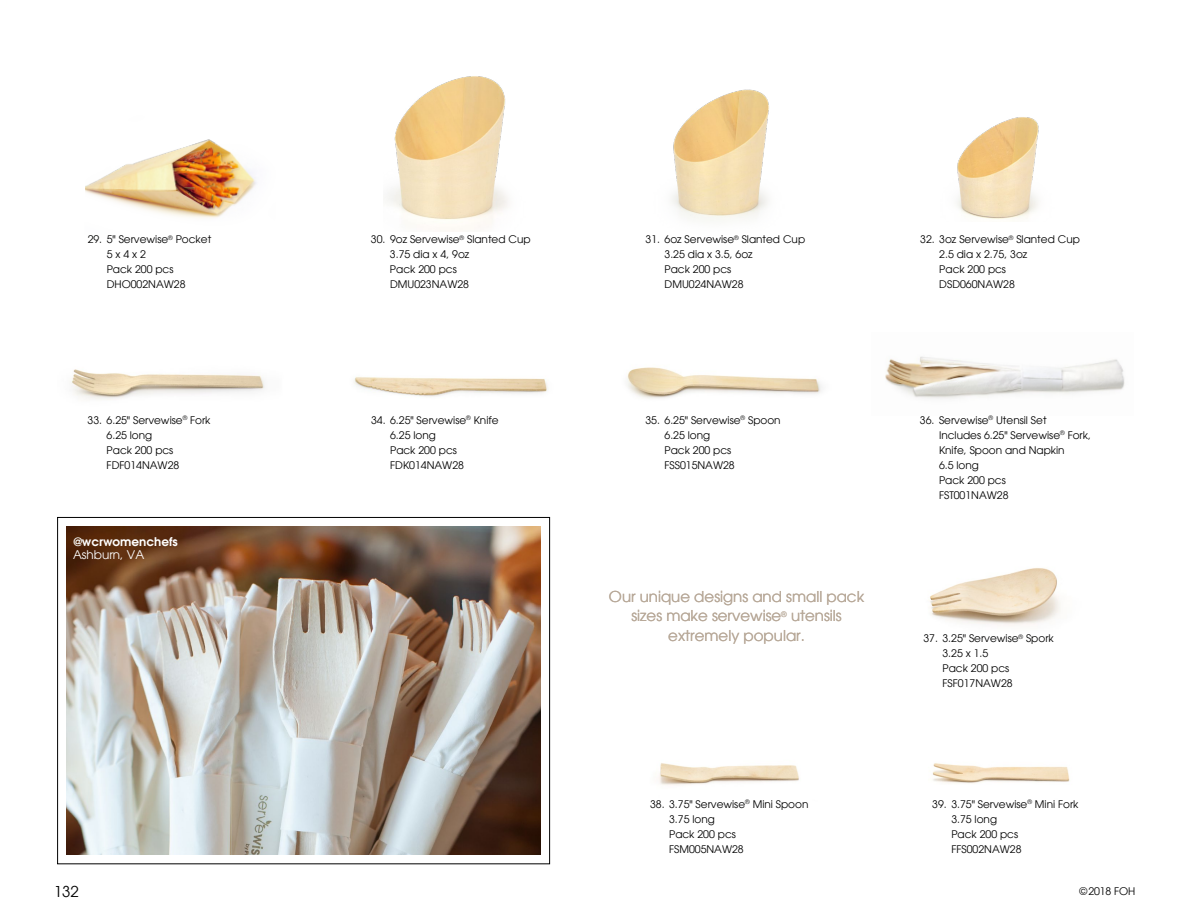
<style>
.page{position:relative;width:1188px;height:918px;background:#fff}
.page>*{position:absolute;margin:0;border:0;box-sizing:border-box;transform-origin:0 0}
.t1{font:15px/19.5px "Avant Garde";color:#b8a999;text-align:center}
.t2{font:15px "Avant Garde";color:#000}
.t3{font:600 12px "Avant Garde";color:#fff}
.t4{font:12px "Avant Garde";color:#fff}
.t5{font:10.5px/15px "Avant Garde";color:#000}
</style>
<div class="page">
<img style="left:932px;top:763px;width:138px;height:20px">
<img style="left:658px;top:763px;width:141px;height:22px">
<img style="left:930px;top:568px;width:131px;height:58px">
<img style="left:353px;top:376px;width:195px;height:21px">
<img style="left:71px;top:369px;width:194px;height:31px">
<img style="left:627px;top:367px;width:195px;height:32px">
<img style="left:885px;top:356px;width:240px;height:43px">
<img style="left:387px;top:76px;width:121px;height:155px">
<img style="left:671px;top:89px;width:98px;height:132px">
<img style="left:957px;top:117px;width:82px;height:102px">
<img style="left:85px;top:139px;width:172px;height:79px">
<img style="left:67px;top:526px;width:474px;height:329px">
<p class="t5" style="left:107px;top:232px;width:106px;text-indent:-19px">29. 5" Servewise<sup>®</sup> Pocket<br>5 x 4 x 2<br>Pack 200 pcs<br>DHO002NAW28</p>
<p class="t5" style="left:390px;top:232px;width:142px;text-indent:-19px">30. 9oz Servewise<sup>®</sup> Slanted Cup<br>3.75 dia x 4, 9oz<br>Pack 200 pcs<br>DMU023NAW28</p>
<p class="t5" style="left:665px;top:232px;width:142px;text-indent:-19px">31. 6oz Servewise<sup>®</sup> Slanted Cup<br>3.25 dia x 3.5, 6oz<br>Pack 200 pcs<br>DMU024NAW28</p>
<p class="t5" style="left:939px;top:232px;width:142px;text-indent:-19px">32. 3oz Servewise<sup>®</sup> Slanted Cup<br>2.5 dia x 2.75, 3oz<br>Pack 200 pcs<br>DSD060NAW28</p>
<p class="t5" style="left:107px;top:413px;width:105px;text-indent:-19px">33. 6.25" Servewise<sup>®</sup> Fork<br>6.25 long<br>Pack 200 pcs<br>FDF014NAW28</p>
<p class="t5" style="left:665px;top:413px;width:118px;text-indent:-19px">35. 6.25" Servewise<sup>®</sup> Spoon<br>6.25 long<br>Pack 200 pcs<br>FSS015NAW28</p>
<p class="t5" style="left:939px;top:413px;width:153px;text-indent:-19px">36. Servewise<sup>®</sup> Utensil Set<br>Includes 6.25" Servewise<sup>®</sup> Fork,<br>Knife, Spoon and Napkin<br>6.5 long<br>Pack 200 pcs<br>FST001NAW28</p>
<p class="t5" style="left:390px;top:413px;width:110px;text-indent:-19px">34. 6.25" Servewise<sup>®</sup> Knife<br>6.25 long<br>Pack 200 pcs<br>FDK014NAW28</p>
<p class="t3" style="left:73px;top:533px;width:106px">@wcrwomenchefs</p>
<p class="t4" style="left:73px;top:548px;width:73px">Ashburn, VA</p>
<h1 class="t1" style="left:609px;top:587px;width:257px">Our unique designs and small pack sizes make servewise<sup>®</sup> utensils extremely popular.</h1>
<p class="t5" style="left:669px;top:796px;width:141px;text-indent:-19px">38. 3.75" Servewise<sup>®</sup> Mini Spoon<br>3.75 long<br>Pack 200 pcs<br>FSM005NAW28</p>
<p class="t5" style="left:943px;top:631px;width:113px;text-indent:-19px">37. 3.25" Servewise<sup>®</sup> Spork<br>3.25 x 1.5<br>Pack 200 pcs<br>FSF017NAW28</p>
<p class="t5" style="left:951px;top:796px;width:129px;text-indent:-19px">39. 3.75" Servewise<sup>®</sup> Mini Fork<br>3.75 long<br>Pack 200 pcs<br>FFS002NAW28</p>
<h1 class="t2" style="left:54px;top:882px;width:26px">132</h1>
<p class="t5" style="left:1080px;top:883px;width:57px">©2018 FOH</p>
</div>
